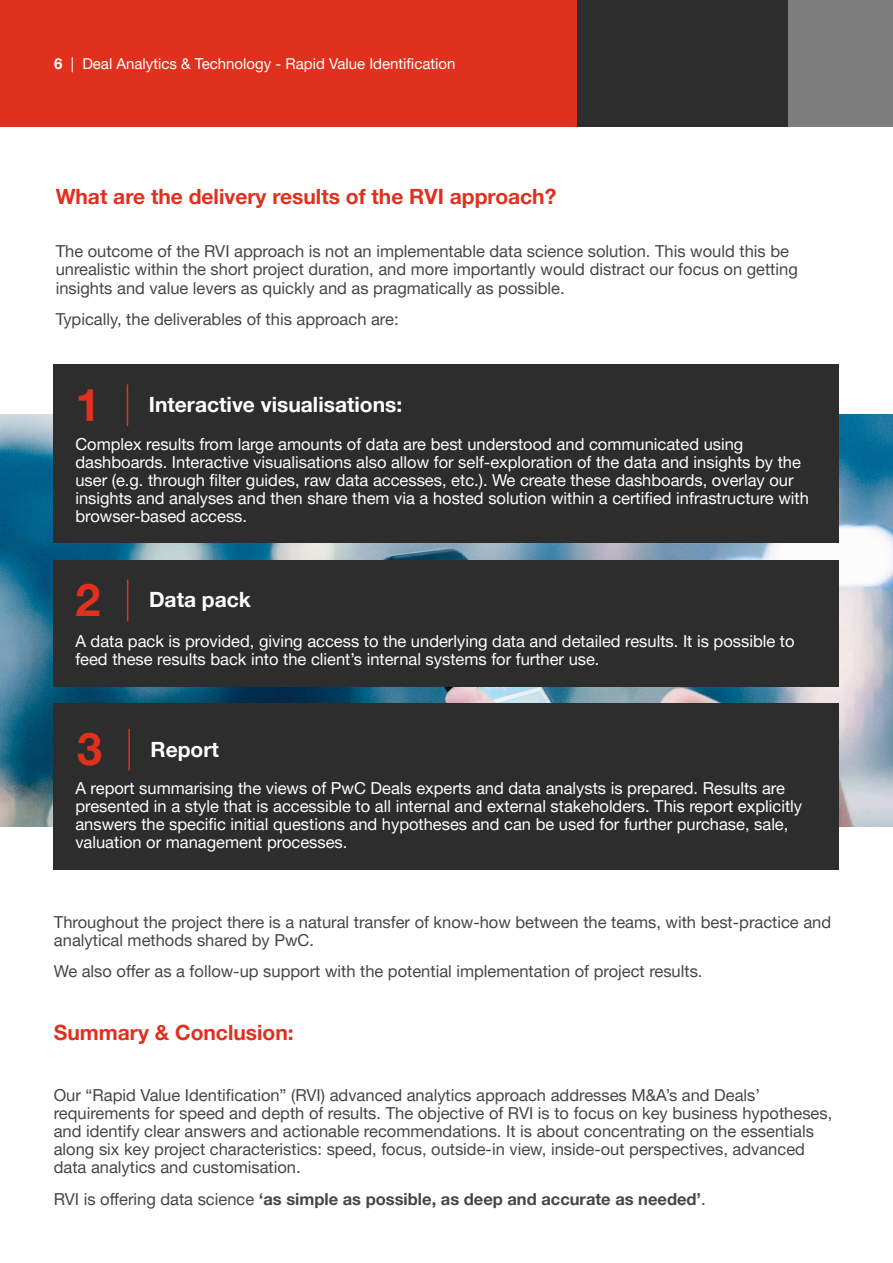
<style>
.page{position:relative;width:893px;height:1263px;background:#fff}
.page>*{position:absolute;margin:0;border:0;box-sizing:border-box;transform-origin:0 0}
.t1{font:700 45px "Helvetica Neue LT Pro";color:#e0301e}
.t2{font:700 21px "Helvetica Neue LT Pro";color:#e0301e}
.t3{font:700 21px "Helvetica Neue LT Pro";color:#fff}
.t4{font:16.5px/18px "Helvetica Neue LT Pro";color:#464646}
.t5{font:16.5px/18px "Helvetica Neue LT Pro";color:#fff}
.t6{font:700 16.5px "Helvetica Neue LT Pro";color:#464646}
.t7{font:15px "Helvetica Neue LT Pro";color:#fff}
.s1{font-weight:700}
.s2{font-weight:400}
</style>
<div class="page">
<div style="left:0;top:0;width:577px;height:127px;background:#e0301e"></div>
<div style="left:577px;top:0;width:211px;height:127px;background:#2d2d2d"></div>
<div style="left:788px;top:0;width:105px;height:127px;background:#7d7d7d"></div>
<img style="left:0;top:414px;width:893px;height:413px">
<div style="left:54px;top:364px;width:785px;height:179px;background:#2d2d2d"></div>
<div style="left:54px;top:703px;width:785px;height:166px;background:#2d2d2d"></div>
<div style="left:54px;top:560px;width:785px;height:126px;background:#2d2d2d"></div>
<hr style="left:127px;top:384px;width:1px;height:42px;background:#e0301e">
<hr style="left:128px;top:729px;width:2px;height:41px;background:#e0301e">
<hr style="left:127px;top:580px;width:1px;height:41px;background:#e0301e">
<p class="t7" style="left:54px;top:54px;width:403px"><span class="s1">6</span> | Deal Analytics &amp; Technology - Rapid Value Identification</p>
<p class="t2" style="left:56px;top:184px;width:502px">What are the delivery results of the RVI approach?</p>
<p class="t4" style="left:56px;top:242px;width:744px">The outcome of the RVI approach is not an implementable data science solution. This would this be unrealistic within the short project duration, and more importantly would distract our focus on getting insights and value levers as quickly and as pragmatically as possible.</p>
<p class="t4" style="left:56px;top:310px;width:344px">Typically, the deliverables of this approach are:</p>
<h1 class="t1" style="left:75px;top:377px;width:27px">1</h1>
<p class="t3" style="left:149px;top:392px;width:255px">Interactive visualisations:</p>
<p class="t5" style="left:75px;top:434px;width:735px">Complex results from large amounts of data are best understood and communicated using dashboards. Interactive visualisations also allow for self-exploration of the data and insights by the user (e.g. through filter guides, raw data accesses, etc.). We create these dashboards, overlay our insights and analyses and then share them via a hosted solution within a certified infrastructure with browser-based access.</p>
<h1 class="t1" style="left:76px;top:572px;width:27px">2</h1>
<p class="t3" style="left:149px;top:587px;width:103px">Data pack</p>
<p class="t5" style="left:75px;top:631px;width:721px">A data pack is provided, giving access to the underlying data and detailed results. It is possible to feed these results back into the client’s internal systems for further use.</p>
<h1 class="t1" style="left:77px;top:721px;width:27px">3</h1>
<p class="t3" style="left:151px;top:736px;width:70px">Report</p>
<p class="t5" style="left:75px;top:778px;width:728px">A report summarising the views of PwC Deals experts and data analysts is prepared. Results are presented in a style that is accessible to all internal and external stakeholders. This report explicitly answers the specific initial questions and hypotheses and can be used for further purchase, sale, valuation or management processes.</p>
<p class="t4" style="left:54px;top:912px;width:779px">Throughout the project there is a natural transfer of know-how between the teams, with best-practice and analytical methods shared by PwC.</p>
<p class="t4" style="left:54px;top:962px;width:650px">We also offer as a follow-up support with the potential implementation of project results.</p>
<p class="t2" style="left:54px;top:1020px;width:241px">Summary &amp; Conclusion:</p>
<p class="t4" style="left:54px;top:1086px;width:780px">Our “Rapid Value Identification” (RVI) advanced analytics approach addresses M&amp;A’s and Deals’ requirements for speed and depth of results. The objective of RVI is to focus on key business hypotheses, and identify clear answers and actionable recommendations. It is about concentrating on the essentials along six key project characteristics: speed, focus, outside-in view, inside-out perspectives, advanced data analytics and customisation.</p>
<p class="t6" style="left:54px;top:1189px;width:653px"><span class="s2">RVI is offering data science</span> ‘as simple as possible, as deep and accurate as needed’<span class="s2">.</span></p>
</div>
